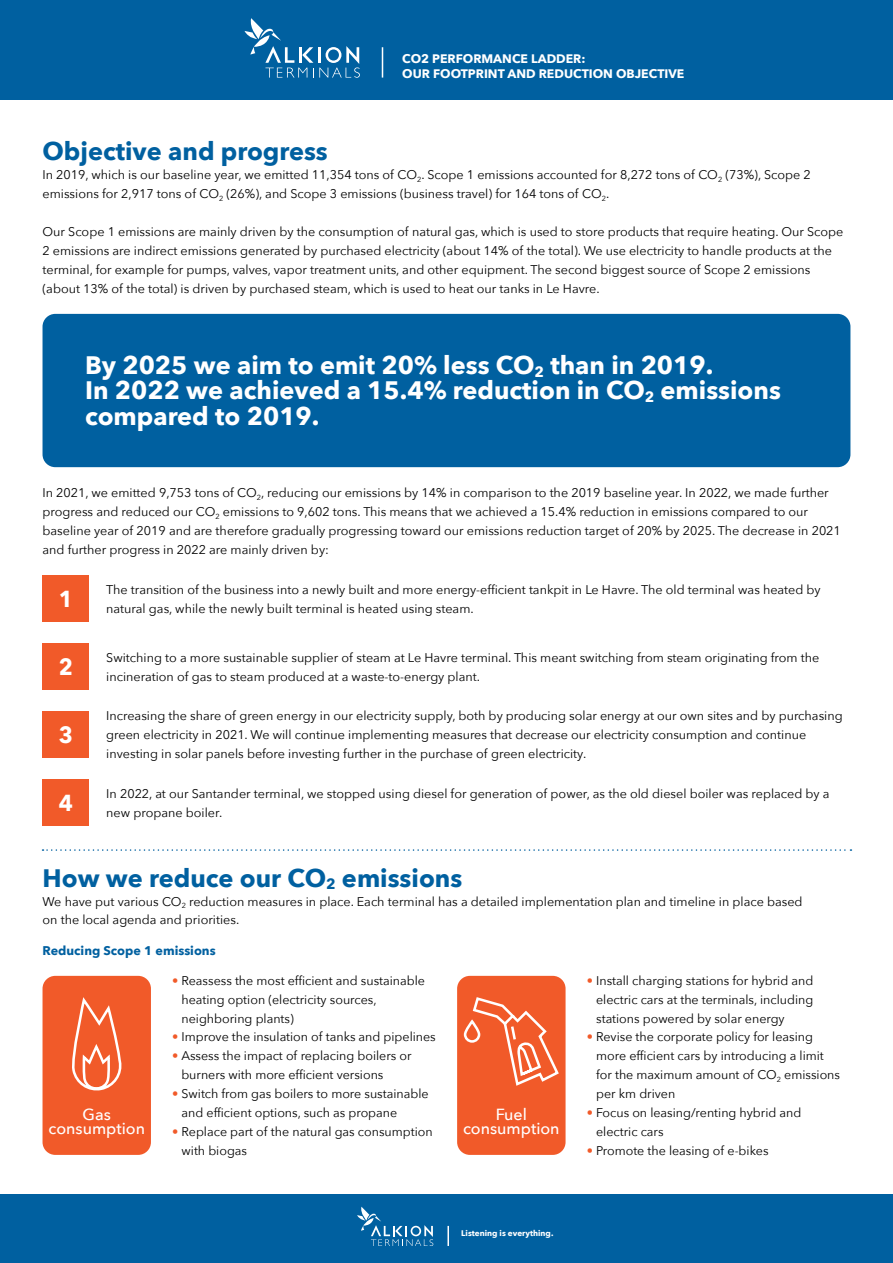
<style>
.page{position:relative;width:893px;height:1263px;background:#fff}
.page>*{position:absolute;margin:0;border:0;box-sizing:border-box;transform-origin:0 0}
.t1{font:700 25.2px/25.2px "Avenir Next";color:#fff}
.t2{font:700 25.2px "Avenir Next";color:#0060a0}
.t3{font:700 23.1px "Avenir Next";color:#fff;scale:.95 1}
.t4{font:500 16.05px/13.8px "Avenir Next";color:#fff;text-align:center}
.t5{font:12.6px/18.9px "Avenir Next";color:#000}
.t6{font:700 12.6px "Avenir Next";color:#0060a0}
.t7{font:700 12.3px/14.9px "Avenir Next";color:#fff}
.t8{font:700 8.1px "Avenir Next";color:#fff}
.s1{color:#f15a29}
</style>
<div class="page">
<div style="left:0;top:0;width:893px;height:100px;background:#0060a0"></div>
<svg style="left:244px;top:18px;width:116px;height:60px"></svg>
<hr style="left:382px;top:47px;width:1px;height:31px;background:#fff">
<div style="left:0;top:1194px;width:893px;height:69px;background:#0060a0"></div>
<svg style="left:357px;top:1207px;width:76px;height:39px"></svg>
<hr style="left:447px;top:1226px;width:2px;height:20px;background:#fff">
<div style="left:43px;top:314px;width:807px;height:153px;background:#0060a0;border-radius:13px"></div>
<div style="left:43px;top:575px;width:46px;height:47px;background:#f15a29"></div>
<div style="left:43px;top:643px;width:46px;height:47px;background:#f15a29"></div>
<div style="left:43px;top:711px;width:46px;height:47px;background:#f15a29"></div>
<div style="left:43px;top:779px;width:46px;height:47px;background:#f15a29"></div>
<div style="left:43px;top:976px;width:108px;height:179px;background:#f15a29;border-radius:13px"></div>
<div style="left:457px;top:976px;width:109px;height:179px;background:#f15a29;border-radius:13px"></div>
<svg style="left:72px;top:1000px;width:50px;height:91px"></svg>
<svg style="left:463px;top:997px;width:96px;height:89px"></svg>
<svg style="left:43px;top:849px;width:808px;height:2px"></svg>
<p class="t7" style="left:402px;top:51px;width:283px">CO2 PERFORMANCE LADDER:<br>OUR FOOTPRINT AND REDUCTION OBJECTIVE</p>
<h1 class="t2" style="left:43px;top:130px;width:287px">Objective and progress</h1>
<p class="t5" style="left:43px;top:165px;width:770px">In 2019, which is our baseline year, we emitted 11,354 tons of CO<sub>2</sub>. Scope 1 emissions accounted for 8,272 tons of CO<sub>2</sub> (73%), Scope 2 emissions for 2,917 tons of CO<sub>2</sub> (26%), and Scope 3 emissions (business travel) for 164 tons of CO<sub>2</sub>.</p>
<p class="t5" style="left:43px;top:222px;width:802px">Our Scope 1 emissions are mainly driven by the consumption of natural gas, which is used to store products that require heating. Our Scope 2 emissions are indirect emissions generated by purchased electricity (about 14% of the total). We use electricity to handle products at the terminal, for example for pumps, valves, vapor treatment units, and other equipment. The second biggest source of Scope 2 emissions (about 13% of the total) is driven by purchased steam, which is used to heat our tanks in Le Havre.</p>
<h1 class="t1" style="left:85px;top:352px;width:697px">By 2025 we aim to emit 20% less CO<sub>2</sub> than in 2019.<br>In 2022 we achieved a 15.4% reduction in CO<sub>2</sub> emissions compared to 2019.</h1>
<p class="t5" style="left:43px;top:483px;width:800px">In 2021, we emitted 9,753 tons of CO<sub>2</sub>, reducing our emissions by 14% in comparison to the 2019 baseline year. In 2022, we made further progress and reduced our CO<sub>2</sub> emissions to 9,602 tons. This means that we achieved a 15.4% reduction in emissions compared to our baseline year of 2019 and are therefore gradually progressing toward our emissions reduction target of 20% by 2025. The decrease in 2021 and further progress in 2022 are mainly driven by:</p>
<p class="t5" style="left:106px;top:579px;width:716px">The transition of the business into a newly built and more energy-efficient tankpit in Le Havre. The old terminal was heated by natural gas, while the newly built terminal is heated using steam.</p>
<h2 class="t3" style="left:59px;top:579px;width:16px">1</h2>
<h2 class="t3" style="left:59px;top:647px;width:16px">2</h2>
<h2 class="t3" style="left:59px;top:715px;width:16px">3</h2>
<h2 class="t3" style="left:59px;top:783px;width:16px">4</h2>
<p class="t5" style="left:106px;top:647px;width:714px">Switching to a more sustainable supplier of steam at Le Havre terminal. This meant switching from steam originating from the incineration of gas to steam produced at a waste-to-energy plant.</p>
<p class="t5" style="left:106px;top:706px;width:738px">Increasing the share of green energy in our electricity supply, both by producing solar energy at our own sites and by purchasing green electricity in 2021. We will continue implementing measures that decrease our electricity consumption and continue investing in solar panels before investing further in the purchase of green electricity.</p>
<p class="t5" style="left:106px;top:783px;width:725px">In 2022, at our Santander terminal, we stopped using diesel for generation of power, as the old diesel boiler was replaced by a new propane boiler.</p>
<h1 class="t2" style="left:43px;top:856px;width:421px">How we reduce our CO<sub>2</sub> emissions</h1>
<p class="t5" style="left:43px;top:891px;width:762px">We have put various CO<sub>2</sub> reduction measures in place. Each terminal has a detailed implementation plan and timeline in place based on the local agenda and priorities.</p>
<p class="t6" style="left:43px;top:939px;width:175px">Reducing Scope 1 emissions</p>
<p class="t5" style="left:182px;top:970px;width:245px;text-indent:-9px"><span class="s1">•</span> Reassess the most efficient and sustainable heating option (electricity sources, neighboring plants)</p>
<p class="t5" style="left:172px;top:1027px;width:265px"><span class="s1">•</span> Improve the insulation of tanks and pipelines</p>
<p class="t5" style="left:181px;top:1046px;width:232px;text-indent:-9px"><span class="s1">•</span> Assess the impact of replacing boilers or burners with more efficient versions</p>
<p class="t5" style="left:182px;top:1084px;width:249px;text-indent:-9px"><span class="s1">•</span> Switch from gas boilers to more sustainable and efficient options, such as propane</p>
<p class="t5" style="left:182px;top:1121px;width:253px;text-indent:-9px"><span class="s1">•</span> Replace part of the natural gas consumption with biogas</p>
<p class="t5" style="left:596px;top:970px;width:219px;text-align:justify;text-indent:-9px"><span class="s1">•</span> Install charging stations for hybrid and electric cars at the terminals, including stations powered by solar energy</p>
<p class="t5" style="left:596px;top:1027px;width:245px;text-indent:-9px"><span class="s1">•</span> Revise the corporate policy for leasing more efficient cars by introducing a limit for the maximum amount of CO<sub>2</sub> emissions per km driven</p>
<p class="t5" style="left:596px;top:1103px;width:207px;text-indent:-9px"><span class="s1">•</span> Focus on leasing/renting hybrid and electric cars</p>
<p class="t5" style="left:587px;top:1140px;width:183px"><span class="s1">•</span> Promote the leasing of e-bikes</p>
<p class="t4" style="left:48px;top:1107px;width:98px">Gas consumption</p>
<p class="t4" style="left:463px;top:1107px;width:98px">Fuel consumption</p>
<p class="t8" style="left:461px;top:1226px;width:94px">Listening is everything.</p>
</div>
